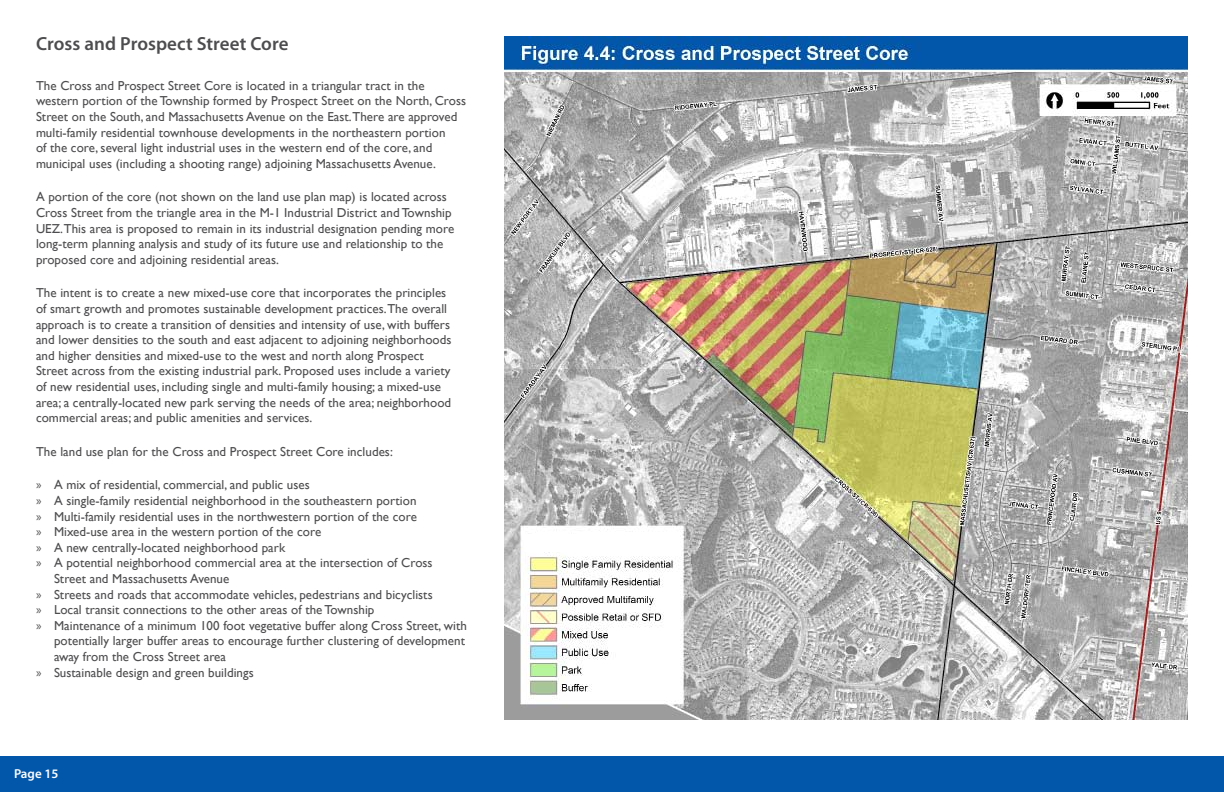
<style>
.page{position:relative;width:1224px;height:792px;background:#fff}
.page>*{position:absolute;margin:0;border:0;box-sizing:border-box;transform-origin:0 0}
.t1{font:600 19px "Myriad Pro";letter-spacing:.005em;color:#4d4d4f}
.t2{font:13px/15.6px "Gill Sans";letter-spacing:.005em;color:#4d4d4f}
.t3{font:600 13px "Myriad Pro";color:#fff}
.s1{font-family:"Myriad Pro"}
</style>
<div class="page">
<div style="left:0;top:756px;width:1224px;height:36px;background:#0357aa"></div>
<img style="left:504px;top:36px;width:684px;height:684px">
<div style="left:526px;top:534px;width:100px;height:18px;background:#fff"></div>
<h1 class="t1" style="left:36px;top:32px;width:254px">Cross and Prospect Street Core</h1>
<p class="t2" style="left:36px;top:78px;width:432px">The Cross and Prospect Street Core is located in a triangular tract in the western portion of the Township formed by Prospect Street on the North, Cross Street on the South, and Massachusetts Avenue on the East.There are approved multi-family residential townhouse developments in the northeastern portion<br>of the core, several light industrial uses in the western end of the core, and municipal uses (including a shooting range) adjoining Massachusetts Avenue.</p>
<p class="t2" style="left:36px;top:190px;width:420px">A portion of the core (not shown on the land use plan map) is located across Cross Street from the triangle area in the M-1 Industrial District and Township UEZ.This area is proposed to remain in its industrial designation pending more long-term planning analysis and study of its future use and relationship to the proposed core and adjoining residential areas.</p>
<p class="t2" style="left:36px;top:286px;width:417px">The intent is to create a new mixed-use core that incorporates the principles of smart growth and promotes sustainable development practices.The overall approach is to create a transition of densities and intensity of use, with buffers and lower densities to the south and east adjacent to adjoining neighborhoods and higher densities and mixed-use to the west and north along Prospect Street across from the existing industrial park. Proposed uses include a variety of new residential uses, including single and multi-family housing; a mixed-use area; a centrally-located new park serving the needs of the area; neighborhood commercial areas; and public amenities and services.</p>
<p class="t2" style="left:36px;top:444px;width:358px">The land use plan for the Cross and Prospect Street Core includes:</p>
<p class="t2" style="left:36px;top:478px;width:275px"><span class="s1">»</span> A mix of residential, commercial, and public uses</p>
<p class="t2" style="left:36px;top:493px;width:382px"><span class="s1">»</span> A single-family residential neighborhood in the southeastern portion</p>
<p class="t2" style="left:36px;top:509px;width:383px"><span class="s1">»</span> Multi-family residential uses in the northwestern portion of the core</p>
<p class="t2" style="left:36px;top:524px;width:287px"><span class="s1">»</span> Mixed-use area in the western portion of the core</p>
<p class="t2" style="left:36px;top:540px;width:251px"><span class="s1">»</span> A new centrally-located neighborhood park</p>
<p class="t2" style="left:36px;top:556px;width:398px"><span class="s1">»</span> A potential neighborhood commercial area at the intersection of Cross</p>
<p class="t2" style="left:54px;top:571px;width:177px">Street and Massachusetts Avenue</p>
<p class="t2" style="left:36px;top:587px;width:398px"><span class="s1">»</span> Streets and roads that accommodate vehicles, pedestrians and bicyclists</p>
<p class="t2" style="left:36px;top:602px;width:340px"><span class="s1">»</span> Local transit connections to the other areas of the Township</p>
<p class="t2" style="left:36px;top:618px;width:432px"><span class="s1">»</span> Maintenance of a minimum 100 foot vegetative buffer along Cross Street, with</p>
<p class="t2" style="left:54px;top:634px;width:413px">potentially larger buffer areas to encourage further clustering of development</p>
<p class="t2" style="left:54px;top:649px;width:174px">away from the Cross Street area</p>
<p class="t2" style="left:36px;top:665px;width:219px"><span class="s1">»</span> Sustainable design and green buildings</p>
<p class="t3" style="left:14px;top:765px;width:46px">Page 15</p>
</div>
